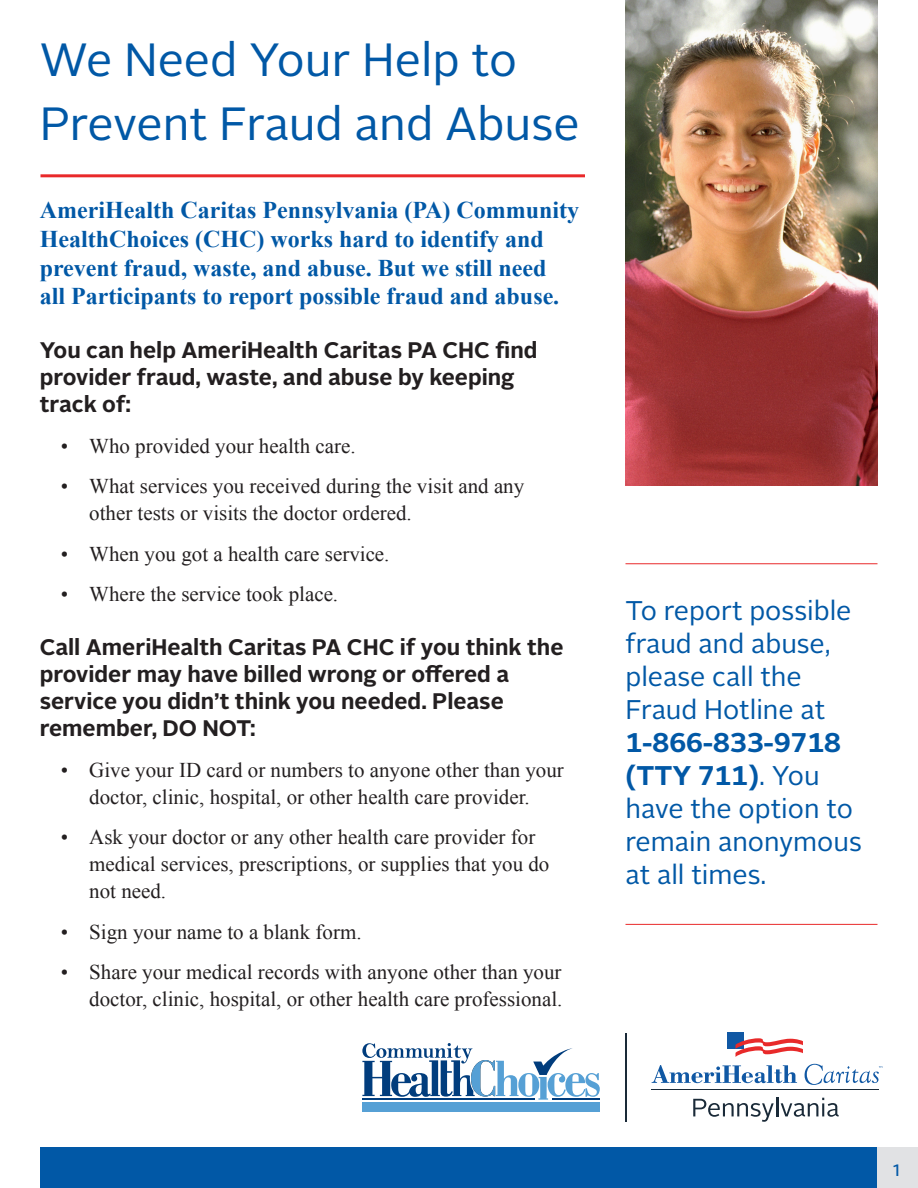
<style>
.page{position:relative;width:918px;height:1188px;background:#fff}
.page>*{position:absolute;margin:0;border:0;box-sizing:border-box;transform-origin:0 0}
.t1{font:46.5px/64.5px "Alright Sans";color:#0158a6}
.t2{font:27px/33px "Alright Sans";color:#0158a6}
.subhead{font:700 24px/28.8px "Times New Roman";color:#0158a6}
.topic{font:700 22.5px/27px "Alright Sans";color:#231f20}
.t3{font:21px/27px "Times New Roman";color:#231f20}
.t4{font:21px "Alright Sans";color:#0158a6}
.s1{font-weight:700}
</style>
<div class="page">
<div style="left:40px;top:1148px;width:878px;height:40px;background:#e1e2e4"></div>
<div style="left:40px;top:1148px;width:838px;height:40px;background:#0158a6"></div>
<hr style="left:40px;top:174px;width:545px;height:3px;background:#e9292a">
<img style="left:626px;top:0;width:252px;height:486px">
<hr style="left:626px;top:563px;width:252px;height:1px;background:#e9292a">
<hr style="left:626px;top:924px;width:252px;height:1px;background:#e9292a">
<div style="left:362px;top:1102px;width:238px;height:10px;background:#56a0d5"></div>
<svg style="left:362px;top:1043px;width:238px;height:57px"></svg>
<hr style="left:625px;top:1033px;width:1px;height:89px;background:#1a2a38">
<div style="left:727px;top:1033px;width:17px;height:16px;background:#1058a4"></div>
<svg style="left:735px;top:1038px;width:68px;height:19px"></svg>
<svg style="left:652px;top:1065px;width:145px;height:18px"></svg>
<svg style="left:693px;top:1097px;width:146px;height:25px"></svg>
<hr style="left:652px;top:1090px;width:227px;height:1px;background:#1a2a38">
<svg style="left:805px;top:1064px;width:77px;height:21px"></svg>
<p class="t1" style="left:40px;top:28px;width:541px">We Need Your Help to<br>Prevent Fraud and Abuse</p>
<p class="subhead" style="left:40px;top:195px;width:541px">AmeriHealth Caritas Pennsylvania (PA) Community HealthChoices (CHC) works hard to identify and prevent fraud, waste, and abuse. But we still need<br>all Participants to report possible fraud and abuse.</p>
<p class="topic" style="left:40px;top:337px;width:499px">You can help AmeriHealth Caritas PA CHC find provider fraud, waste, and abuse by keeping track of:</p>
<p class="t3" style="left:61px;top:432px;width:297px">• Who provided your health care.</p>
<p class="t3" style="left:89px;top:473px;width:437px;text-indent:-28px">• What services you received during the visit and any other tests or visits the doctor ordered.</p>
<p class="t3" style="left:61px;top:540px;width:330px">• When you got a health care service.</p>
<p class="t3" style="left:61px;top:581px;width:279px">• Where the service took place.</p>
<p class="topic" style="left:40px;top:634px;width:525px">Call AmeriHealth Caritas PA CHC if you think the provider may have billed wrong or offered a service you didn’t think you needed. Please remember, DO NOT:</p>
<p class="t3" style="left:61px;top:756px;width:505px;text-align:center">• Give your ID card or numbers to anyone other than your doctor, clinic, hospital, or other health care provider.</p>
<p class="t3" style="left:89px;top:824px;width:462px;text-indent:-28px">• Ask your doctor or any other health care provider for medical services, prescriptions, or supplies that you do not need.</p>
<p class="t3" style="left:61px;top:918px;width:302px">• Sign your name to a blank form.</p>
<p class="t3" style="left:61px;top:959px;width:503px;text-align:right">• Share your medical records with anyone other than your doctor, clinic, hospital, or other health care professional.</p>
<p class="t2" style="left:626px;top:594px;width:238px">To report possible fraud and abuse, please call the<br>Fraud Hotline at<br><span class="s1">1-866-833-9718 (TTY 711)</span>. You have the option to remain anonymous at all times.</p>
<p class="t4" style="left:892px;top:1154px;width:10px">1</p>
</div>
